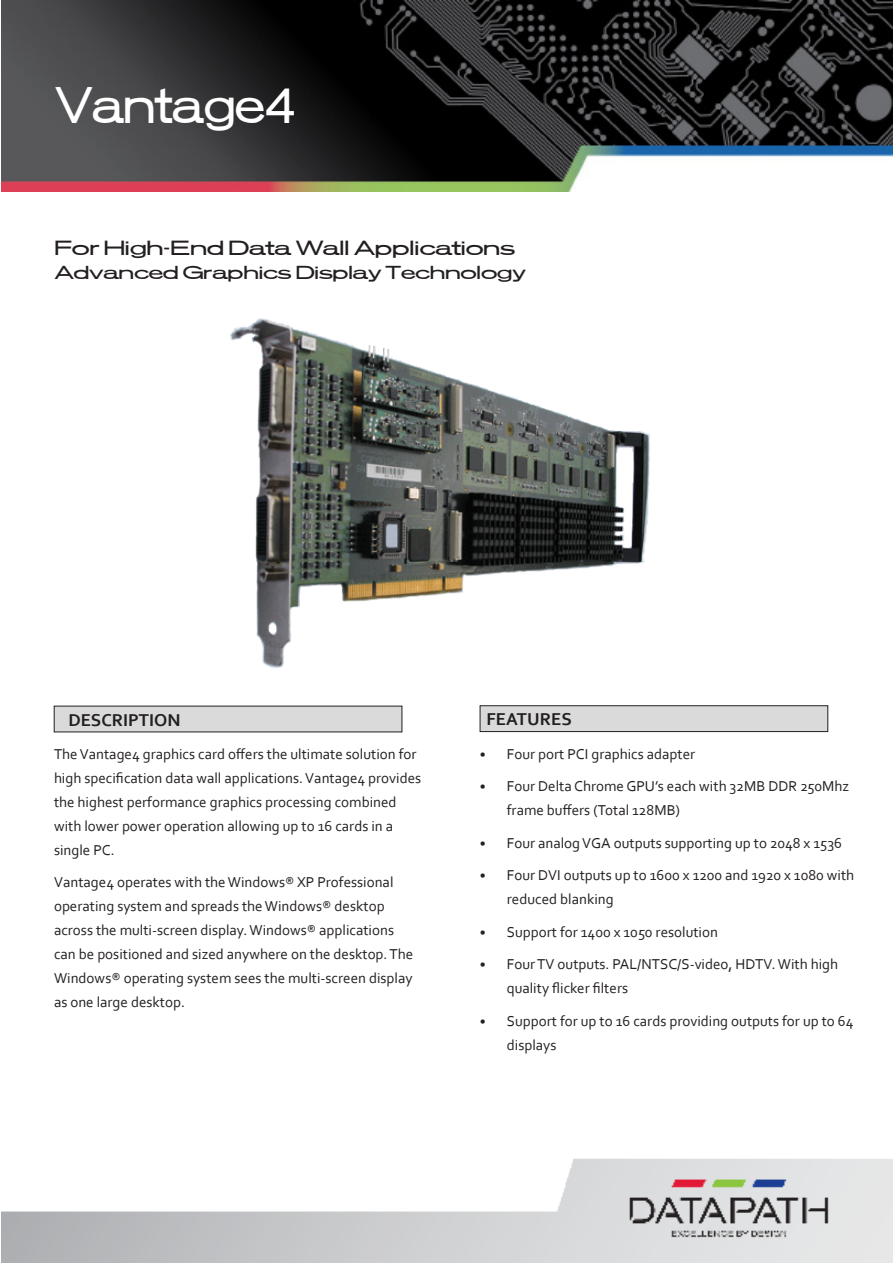
<style>
.page{position:relative;width:893px;height:1263px;background:#fff}
.page>*{position:absolute;margin:0;border:0;box-sizing:border-box;transform-origin:0 0}
.t1{font:45px "Shilton Extended";color:#fff}
.Cover_Title_3{font:18px "Shilton Extended";color:#231f20;scale:1.32 1}
.t2{font:700 18px "Corbel";color:#231f20}
.Cover_Title_3-2{font:16.5px "Shilton Extended";color:#231f20;scale:1.32 1}
.Body_Text{font:15px/24px "Corbel";color:#231f20}
.s1{font-size:13.5px}
</style>
<div class="page">
<img style="left:1px;top:0;width:892px;height:191px">
<div style="left:480px;top:706px;width:348px;height:25px;background:#d9d9d9"></div>
<div style="left:480px;top:705px;width:348px;height:27px;border:1px solid #231f20"></div>
<div style="left:54px;top:706px;width:348px;height:26px;background:#d9d9d9"></div>
<img style="left:230px;top:318px;width:420px;height:350px">
<img style="left:1px;top:1158px;width:892px;height:105px">
<p class="t1" style="left:54px;top:76px;width:242px">Vantage4</p>
<p class="Cover_Title_3" style="left:54px;top:236px;width:350px">For High-End Data Wall Applications</p>
<p class="Cover_Title_3-2" style="left:54px;top:262px;width:359px">Advanced Graphics Display Technology</p>
<p class="t2" style="left:68px;top:709px;width:114px">DESCRIPTION</p>
<p class="Body_Text" style="left:54px;top:741px;width:369px">The Vantage4 graphics card offers the ultimate solution for high specification data wall applications. Vantage4 provides the highest performance graphics processing combined with lower power operation allowing up to 16 cards in a single PC.</p>
<p class="Body_Text" style="left:54px;top:870px;width:361px">Vantage4 operates with the Windows® XP Professional operating system and spreads the Windows® desktop across the multi-screen display. Windows® applications can be positioned and sized anywhere on the desktop. The Windows® operating system sees the multi-screen display as one large desktop.</p>
<p class="t2" style="left:486px;top:708px;width:87px">FEATURES</p>
<p class="Body_Text" style="left:480px;top:741px;width:217px"><span class="s1">•</span> Four port PCI graphics adapter</p>
<p class="Body_Text" style="left:507px;top:774px;width:344px;text-indent:-27px"><span class="s1">•</span> Four Delta Chrome GPU’s each with 32MB DDR 250Mhz frame buffers (Total 128MB)</p>
<p class="Body_Text" style="left:480px;top:830px;width:364px"><span class="s1">•</span> Four analog VGA outputs supporting up to 2048 x 1536</p>
<p class="Body_Text" style="left:507px;top:863px;width:349px;text-indent:-27px"><span class="s1">•</span> Four DVI outputs up to 1600 x 1200 and 1920 x 1080 with reduced blanking</p>
<p class="Body_Text" style="left:480px;top:919px;width:240px"><span class="s1">•</span> Support for 1400 x 1050 resolution</p>
<p class="Body_Text" style="left:507px;top:952px;width:333px;text-indent:-27px"><span class="s1">•</span> Four TV outputs. PAL/NTSC/S-video, HDTV. With high quality flicker filters</p>
<p class="Body_Text" style="left:507px;top:1008px;width:348px;text-indent:-27px"><span class="s1">•</span> Support for up to 16 cards providing outputs for up to 64 displays</p>
</div>
